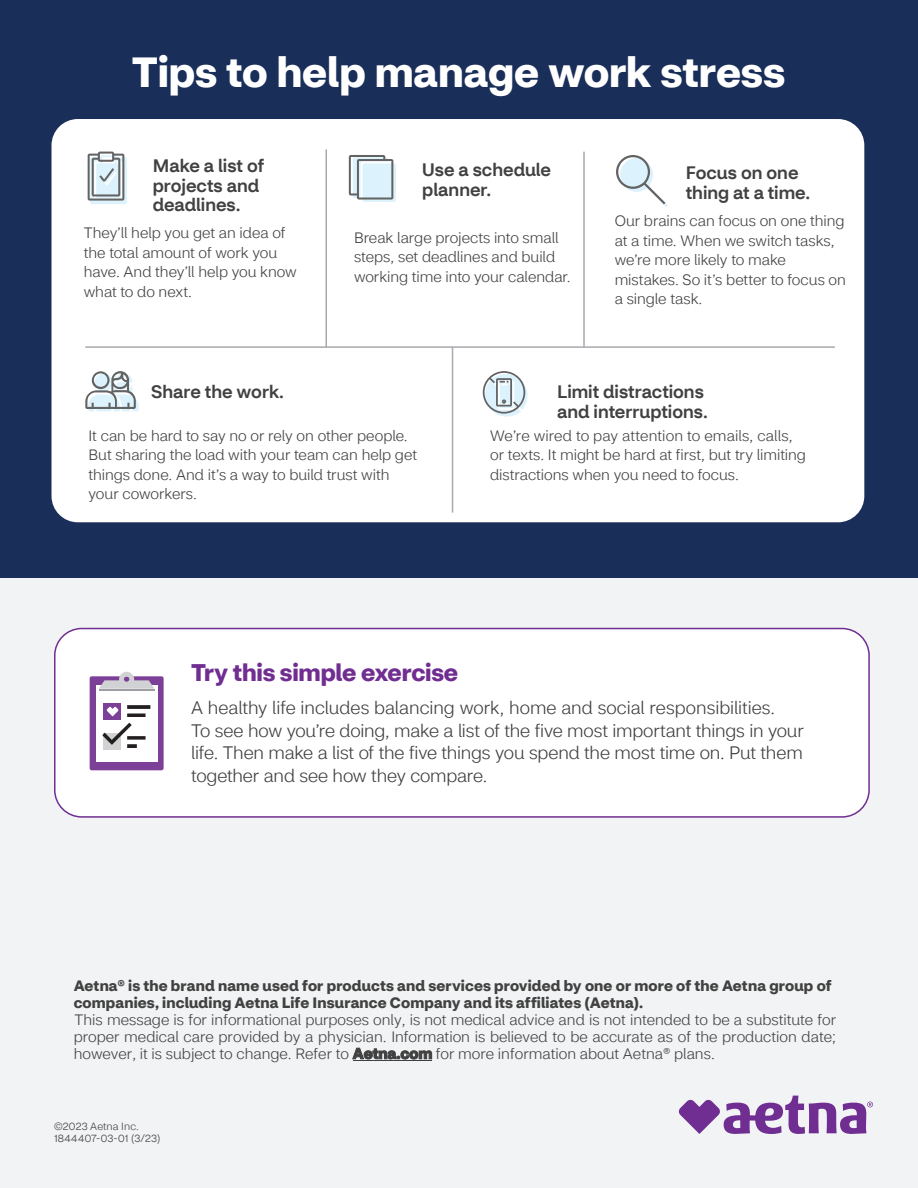
<style>
.page{position:relative;width:918px;height:1188px;background:#fff}
.page>*{position:absolute;margin:0;border:0;box-sizing:border-box;transform-origin:0 0}
.t1{font:700 42px "CVS Health Sans";color:#fff}
.t2{font:700 24px "CVS Health Sans";letter-spacing:-.01em;color:#702d92}
.t3{font:300 18px/22.5px "CVS Health Sans";letter-spacing:-.005em;color:#3e3e3f}
.t4{font:500 18px/19.5px "CVS Health Sans";color:#414141}
.t5{font:300 15px/19.5px "CVS Health Sans";color:#414141}
.t6{font:700 15px/17.1px "CVS Health Sans";letter-spacing:.01em;color:#414141}
.t7{font:300 10.5px "CVS Health Sans";letter-spacing:.015em;color:#414141}
.s1{font-weight:700}
</style>
<div class="page">
<div style="left:0;top:535px;width:918px;height:653px;background:#f2f3f4"></div>
<div style="left:0;top:0;width:918px;height:578px;background:#192e58"></div>
<div style="left:51px;top:118px;width:814px;height:405px;background:#fff;border-radius:27px"></div>
<div style="left:50px;top:118px;width:816px;height:406px;border:2px solid #192e58;border-radius:27px"></div>
<hr style="left:85px;top:346px;width:750px;height:2px;background:#a8a9ad">
<hr style="left:452px;top:347px;width:1px;height:166px;background:#a8a9ad">
<hr style="left:583px;top:152px;width:2px;height:195px;background:#a8a9ad">
<hr style="left:326px;top:149px;width:1px;height:198px;background:#a8a9ad">
<div style="left:55px;top:629px;width:814px;height:188px;background:#fff;border-radius:27px"></div>
<div style="left:54px;top:628px;width:816px;height:190px;border:2px solid #702d92;border-radius:27px"></div>
<hr style="left:353px;top:1060px;width:79px;height:1px;background:#414141">
<svg style="left:678px;top:1096px;width:195px;height:38px"></svg>
<div style="left:90px;top:676px;width:74px;height:94px;background:#7d4099;border-radius:2px"></div>
<div style="left:96px;top:686px;width:61px;height:76px;background:#fff"></div>
<hr style="left:99px;top:689px;width:55px;height:1px;background:#9d9fa2">
<svg style="left:99px;top:672px;width:55px;height:17px"></svg>
<div style="left:104px;top:703px;width:17px;height:17px;background:#7d4099"></div>
<div style="left:104px;top:733px;width:17px;height:17px;background:#d1d2d4"></div>
<svg style="left:102px;top:705px;width:48px;height:43px"></svg>
<svg style="left:88px;top:152px;width:39px;height:52px"></svg>
<svg style="left:616px;top:155px;width:52px;height:52px"></svg>
<svg style="left:85px;top:371px;width:54px;height:40px"></svg>
<svg style="left:349px;top:155px;width:47px;height:47px"></svg>
<svg style="left:482px;top:371px;width:46px;height:46px"></svg>
<h2 class="t1" style="left:132px;top:46px;width:655px">Tips to help manage work stress</h2>
<h3 class="t4" style="left:153px;top:156px;width:113px">Make a list of projects and deadlines.</h3>
<p class="t5" style="left:84px;top:223px;width:215px">They’ll help you get an idea of the total amount of work you have. And they’ll help you know what to do next.</p>
<h3 class="t4" style="left:422px;top:160px;width:130px">Use a schedule planner.</h3>
<p class="t5" style="left:354px;top:228px;width:218px">Break large projects into small steps, set deadlines and build working time into your calendar.</p>
<h3 class="t4" style="left:686px;top:163px;width:126px">Focus on one thing at a time.</h3>
<p class="t5" style="left:615px;top:211px;width:233px">Our brains can focus on one thing at a time. When we switch tasks, we’re more likely to make mistakes. So it’s better to focus on a single task.</p>
<h3 class="t4" style="left:151px;top:382px;width:135px">Share the work.</h3>
<p class="t5" style="left:89px;top:426px;width:330px">It can be hard to say no or rely on other people.<br>But sharing the load with your team can help get things done. And it’s a way to build trust with your coworkers.</p>
<h3 class="t4" style="left:557px;top:382px;width:152px">Limit distractions and interruptions.</h3>
<p class="t5" style="left:490px;top:426px;width:317px">We’re wired to pay attention to emails, calls, or texts. It might be hard at first, but try limiting distractions when you need to focus.</p>
<h2 class="t2" style="left:191px;top:658px;width:268px">Try this simple exercise</h2>
<p class="t3" style="left:191px;top:697px;width:614px">A healthy life includes balancing work, home and social responsibilities.<br>To see how you’re doing, make a list of the five most important things in your life. Then make a list of the five things you spend the most time on. Put them together and see how they compare.</p>
<p class="t6" style="left:74px;top:977px;width:760px">Aetna® is the brand name used for products and services provided by one or more of the Aetna group of companies, including Aetna Life Insurance Company and its affiliates (Aetna).</p>
<p class="t5" style="left:74px;top:1011px;width:764px;line-height:17.1px;text-align:justify">This message is for informational purposes only, is not medical advice and is not intended to be a substitute for proper medical care provided by a physician. Information is believed to be accurate as of the production date; however, it is subject to change. Refer to <span class="s1">Aetna.com</span> for more information about Aetna® plans.</p>
<p class="t7" style="left:54px;top:1120px;width:86px">©2023 Aetna Inc.</p>
<p class="t7" style="left:54px;top:1132px;width:108px">1844407-03-01 (3/23)</p>
</div>
